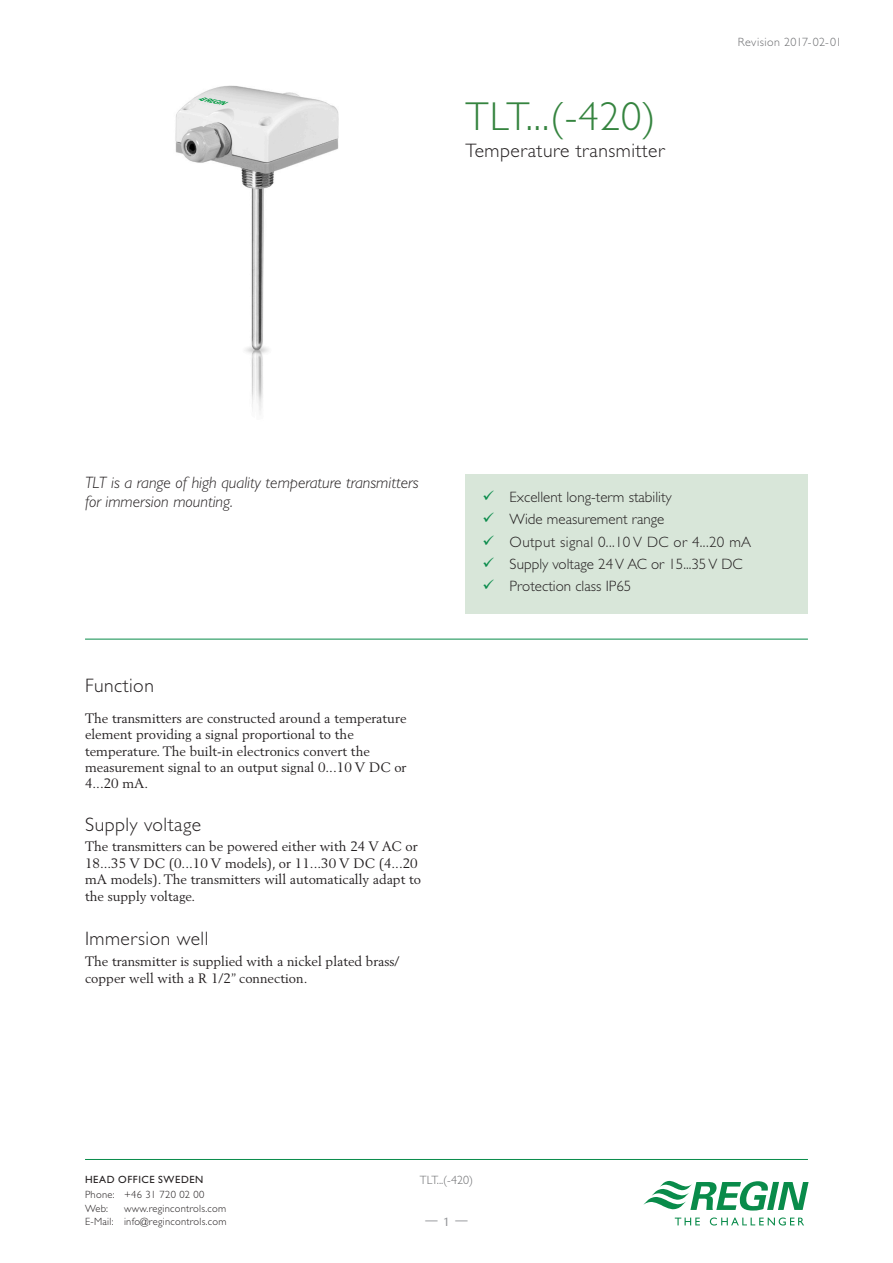
<style>
.page{position:relative;width:893px;height:1263px;background:#fff}
.page>*{position:absolute;margin:0;border:0;box-sizing:border-box;transform-origin:0 0}
.Header1{font:300 40.5px "Gill Sans Std";letter-spacing:.025em;color:#35843f}
.Header2{font:300 19.5px "Gill Sans Std";letter-spacing:.025em;color:#231f20}
.ProductName{font:300 19.5px "Gill Sans Std";letter-spacing:.025em;color:#231f20}
.Ingress{font:italic 300 16.5px/19.8px "Gill Sans";color:#231f20}
.t1{font:300 15px "Gill Sans";color:#231f20}
.t2{font:300 15px "Gill Sans";letter-spacing:.025em;color:#231f20}
.body{font:13.5px/16.5px "Berling";color:#231f20}
.H_gill_bold_small{font:13.5px/16.2px "Berling";color:#231f20}
.Pagination{font:13.5px "Merriweather Sans";color:#939598}
.Revision{font:300 12px "Gill Sans Std";letter-spacing:.035em;color:#6c6d70}
.t3{font:300 10.5px/13.5px "Gill Sans Std";letter-spacing:.025em;color:#231f20}
.t4{font:10.5px "Gill Sans Std";letter-spacing:.055em;color:#231f20}
</style>
<div class="page">
<svg style="left:643px;top:1180px;width:166px;height:30px"></svg>
<svg style="left:675px;top:1217px;width:25px;height:8px"></svg>
<svg style="left:710px;top:1217px;width:94px;height:8px"></svg>
<hr style="left:85px;top:1159px;width:723px;height:1px;background:#098b4a">
<img style="left:175px;top:85px;width:164px;height:326px">
<div style="left:466px;top:474px;width:342px;height:139px;background:#d8e6d9"></div>
<hr style="left:85px;top:639px;width:723px;height:1px;background:#098b4a">
<p class="Header1" style="left:466px;top:93px;width:192px">TLT...(-420)</p>
<p class="ProductName" style="left:466px;top:140px;width:200px">Temperature transmitter</p>
<p class="Revision" style="left:738px;top:36px;width:106px">Revision 2017-02-01</p>
<p class="Ingress" style="left:85px;top:472px;width:335px">TLT is a range of high quality temperature transmitters for immersion mounting.</p>
<p class="Header2" style="left:85px;top:675px;width:70px">Function</p>
<p class="H_gill_bold_small" style="left:85px;top:710px;width:323px">The transmitters are constructed around a temperature element providing a signal proportional to the temperature. The built-in electronics convert the measurement signal to an output signal 0...10 V DC or 4...20 mA.</p>
<p class="Header2" style="left:85px;top:813px;width:118px">Supply voltage</p>
<p class="body" style="left:85px;top:838px;width:338px">The transmitters can be powered either with 24 V AC or 18...35 V DC (0...10 V models), or 11...30 V DC (4...20 mA models). The transmitters will automatically adapt to the supply voltage.</p>
<p class="Header2" style="left:85px;top:928px;width:125px">Immersion well</p>
<p class="body" style="left:85px;top:953px;width:316px">The transmitter is supplied with a nickel plated brass/ copper well with a R 1/2” connection.</p>
<p class="t1" style="left:510px;top:489px;width:164px">Excellent long-term stability</p>
<p class="t1" style="left:510px;top:511px;width:156px">Wide measurement range</p>
<p class="t2" style="left:510px;top:533px;width:243px">Output signal 0...10 V DC or 4...20 mA</p>
<p class="t1" style="left:510px;top:555px;width:235px">Supply voltage 24 V AC or 15...35 V DC</p>
<p class="t1" style="left:510px;top:578px;width:123px">Protection class IP65</p>
<p class="t4" style="left:85px;top:1173px;width:120px">HEAD OFFICE SWEDEN</p>
<p class="t3" style="left:85px;top:1188px;width:121px">Phone: +46 31 720 02 00<br>Web:</p>
<p class="t3" style="left:85px;top:1201px;width:143px;text-align:right">www.regincontrols.com<br>E-Mail: info@regincontrols.com</p>
<p class="Revision" style="left:420px;top:1173px;width:55px">TLT...(-420)</p>
<p class="Pagination" style="left:424px;top:1213px;width:47px">— 1 —</p>
</div>
